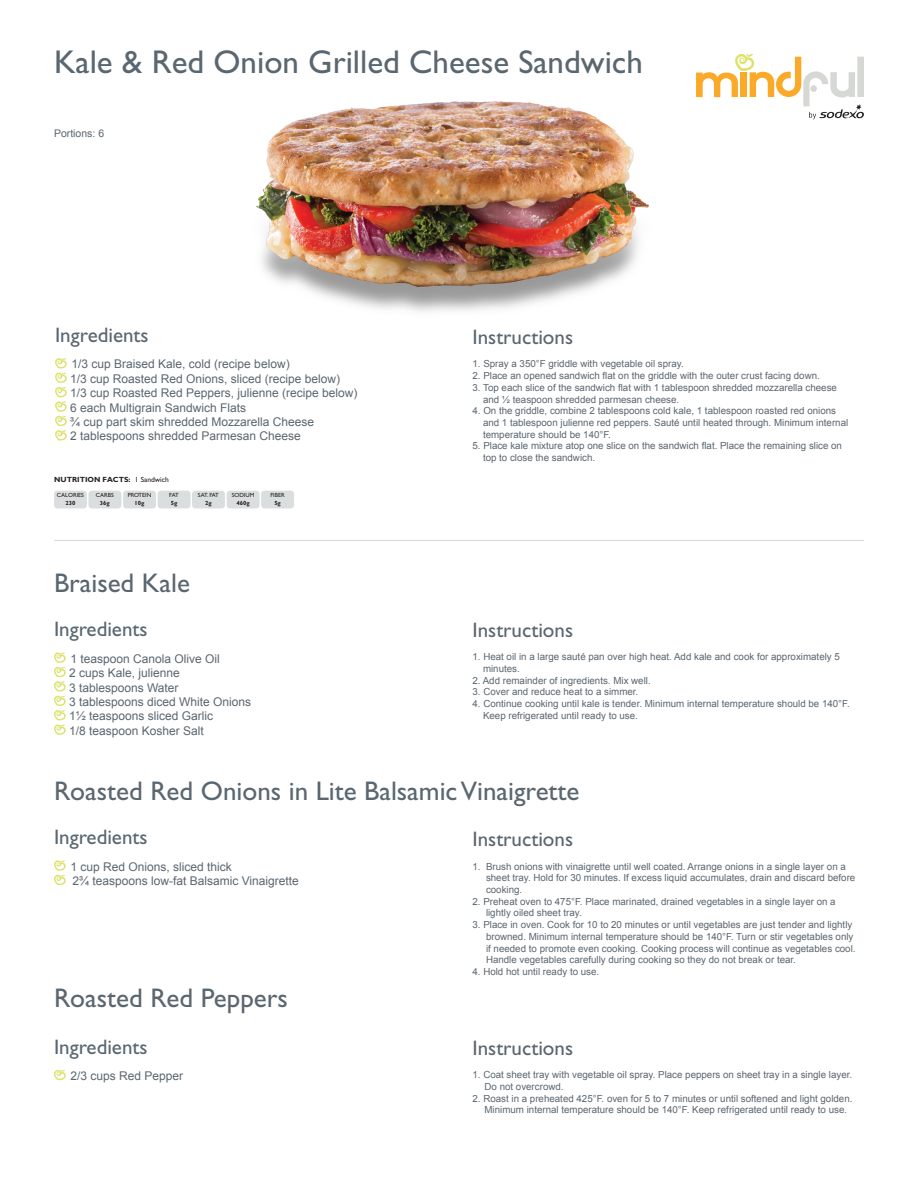
<style>
.page{position:relative;width:918px;height:1188px;background:#fff}
.page>*{position:absolute;margin:0;border:0;box-sizing:border-box;transform-origin:0 0}
.t1{font:33px "Gill Sans";color:#5a6670}
.t2{font:27px "Gill Sans";color:#5a6670}
.t3{font:21px "Gill Sans";color:#5a6670}
.t4{font:12px "Arial";color:#5a6670}
.t5{font:10.5px "Arial";color:#5a6670}
.t6{font:9.75px/11.7px "Arial";color:#5a6670}
.t7{font:700 7.5px "Gill Sans";color:#231f20}
.t8{font:6px "Gill Sans";color:#231f20}
.t9{font:700 6px "Gill Sans";color:#231f20}
.s1{font-weight:400}
</style>
<div class="page">
<img style="left:256px;top:101px;width:393px;height:211px">
<svg style="left:55px;top:358px;width:12px;height:83px"></svg>
<svg style="left:54px;top:652px;width:12px;height:83px"></svg>
<svg style="left:696px;top:54px;width:168px;height:65px"></svg>
<hr style="left:54px;top:540px;width:810px;height:1px;background:#d6d8d4">
<div style="left:54px;top:491px;width:33px;height:17px;background:#dbdede;border-radius:3px"></div>
<div style="left:88px;top:491px;width:33px;height:17px;background:#dbdede;border-radius:3px"></div>
<div style="left:123px;top:491px;width:33px;height:17px;background:#dbdede;border-radius:3px"></div>
<div style="left:158px;top:491px;width:33px;height:17px;background:#dbdede;border-radius:3px"></div>
<div style="left:192px;top:491px;width:33px;height:17px;background:#dbdede;border-radius:3px"></div>
<div style="left:227px;top:491px;width:33px;height:17px;background:#dbdede;border-radius:3px"></div>
<div style="left:261px;top:491px;width:33px;height:17px;background:#dbdede;border-radius:3px"></div>
<svg style="left:54px;top:860px;width:12px;height:25px"></svg>
<svg style="left:54px;top:1070px;width:12px;height:10px"></svg>
<p class="t1" style="left:54px;top:43px;width:590px">Kale &amp; Red Onion Grilled Cheese Sandwich</p>
<p class="t5" style="left:54px;top:126px;width:52px">Portions: 6</p>
<p class="t3" style="left:55px;top:323px;width:95px">Ingredients</p>
<p class="t4" style="left:72px;top:356px;width:220px">1/3 cup Braised Kale, cold (recipe below)</p>
<p class="t4" style="left:70px;top:371px;width:272px">1/3 cup Roasted Red Onions, sliced (recipe below)</p>
<p class="t4" style="left:70px;top:385px;width:289px">1/3 cup Roasted Red Peppers, julienne (recipe below)</p>
<p class="t4" style="left:70px;top:400px;width:178px">6 each Multigrain Sandwich Flats</p>
<p class="t4" style="left:70px;top:414px;width:246px">¾ cup part skim shredded Mozzarella Cheese</p>
<p class="t4" style="left:70px;top:428px;width:232px">2 tablespoons shredded Parmesan Cheese</p>
<p class="t7" style="left:54px;top:475px;width:116px">NUTRITION FACTS: <span class="s1">1 Sandwich</span></p>
<p class="t8" style="left:57px;top:492px;width:29px">CALORIES</p>
<p class="t9" style="left:65px;top:499px;width:11px">230</p>
<p class="t8" style="left:96px;top:492px;width:20px">CARBS</p>
<p class="t9" style="left:100px;top:499px;width:11px">36g</p>
<p class="t8" style="left:128px;top:492px;width:25px">PROTEIN</p>
<p class="t9" style="left:135px;top:499px;width:11px">10g</p>
<p class="t8" style="left:169px;top:492px;width:11px">FAT</p>
<p class="t9" style="left:171px;top:499px;width:8px">5g</p>
<p class="t8" style="left:198px;top:492px;width:22px">SAT. FAT</p>
<p class="t9" style="left:205px;top:499px;width:8px">2g</p>
<p class="t8" style="left:232px;top:492px;width:24px">SODIUM</p>
<p class="t9" style="left:237px;top:499px;width:15px">460g</p>
<p class="t8" style="left:270px;top:492px;width:16px">FIBER</p>
<p class="t9" style="left:274px;top:499px;width:8px">5g</p>
<p class="t2" style="left:54px;top:567px;width:138px">Braised Kale</p>
<p class="t3" style="left:54px;top:617px;width:95px">Ingredients</p>
<p class="t4" style="left:70px;top:651px;width:151px">1 teaspoon Canola Olive Oil</p>
<p class="t4" style="left:69px;top:665px;width:112px">2 cups Kale, julienne</p>
<p class="t4" style="left:69px;top:680px;width:111px">3 tablespoons Water</p>
<p class="t4" style="left:69px;top:694px;width:184px">3 tablespoons diced White Onions</p>
<p class="t4" style="left:69px;top:708px;width:146px">1½ teaspoons sliced Garlic</p>
<p class="t4" style="left:69px;top:723px;width:136px">1/8 teaspoon Kosher Salt</p>
<p class="t3" style="left:472px;top:325px;width:102px">Instructions</p>
<p class="t6" style="left:472px;top:358px;width:213px">1. Spray a 350°F griddle with vegetable oil spray.</p>
<p class="t6" style="left:472px;top:370px;width:349px">2. Place an opened sandwich flat on the griddle with the outer crust facing down.</p>
<p class="t6" style="left:483px;top:382px;width:356px;text-indent:-11px">3. Top each slice of the sandwich flat with 1 tablespoon shredded mozzarella cheese and ½ teaspoon shredded parmesan cheese.</p>
<p class="t6" style="left:483px;top:405px;width:367px;text-indent:-11px">4. On the griddle, combine 2 tablespoons cold kale, 1 tablespoon roasted red onions and 1 tablespoon julienne red peppers. Sauté until heated through. Minimum internal temperature should be 140°F.</p>
<p class="t6" style="left:483px;top:440px;width:361px;text-indent:-11px">5. Place kale mixture atop one slice on the sandwich flat. Place the remaining slice on top to close the sandwich.</p>
<p class="t3" style="left:472px;top:618px;width:102px">Instructions</p>
<p class="t6" style="left:483px;top:651px;width:358px;text-indent:-11px">1. Heat oil in a large sauté pan over high heat. Add kale and cook for approximately 5 minutes.</p>
<p class="t6" style="left:472px;top:674px;width:180px">2. Add remainder of ingredients. Mix well.</p>
<p class="t6" style="left:472px;top:686px;width:167px">3. Cover and reduce heat to a simmer.</p>
<p class="t6" style="left:483px;top:698px;width:368px;text-indent:-11px">4. Continue cooking until kale is tender. Minimum internal temperature should be 140°F.<br>Keep refrigerated until ready to use.</p>
<p class="t2" style="left:54px;top:775px;width:527px">Roasted Red Onions in Lite Balsamic Vinaigrette</p>
<p class="t3" style="left:54px;top:825px;width:95px">Ingredients</p>
<p class="t4" style="left:70px;top:859px;width:163px">1 cup Red Onions, sliced thick</p>
<p class="t4" style="left:72px;top:873px;width:228px">2¾ teaspoons low-fat Balsamic Vinaigrette</p>
<p class="t2" style="left:54px;top:983px;width:235px">Roasted Red Peppers</p>
<p class="t3" style="left:54px;top:1034px;width:95px">Ingredients</p>
<p class="t4" style="left:70px;top:1068px;width:114px">2/3 cups Red Pepper</p>
<p class="t3" style="left:472px;top:827px;width:102px">Instructions</p>
<p class="t6" style="left:486px;top:861px;width:371px;text-indent:-14px">1. Brush onions with vinaigrette until well coated. Arrange onions in a single layer on a sheet tray. Hold for 30 minutes. If excess liquid accumulates, drain and discard before cooking.</p>
<p class="t6" style="left:486px;top:896px;width:351px;text-indent:-14px">2. Preheat oven to 475°F. Place marinated, drained vegetables in a single layer on a lightly oiled sheet tray.</p>
<p class="t6" style="left:486px;top:919px;width:371px;text-indent:-14px">3. Place in oven. Cook for 10 to 20 minutes or until vegetables are just tender and lightly browned. Minimum internal temperature should be 140°F. Turn or stir vegetables only if needed to promote even cooking. Cooking process will continue as vegetables cool.<br>Handle vegetables carefully during cooking so they do not break or tear.</p>
<p class="t6" style="left:472px;top:966px;width:128px">4. Hold hot until ready to use.</p>
<p class="t3" style="left:472px;top:1036px;width:102px">Instructions</p>
<p class="t6" style="left:485px;top:1069px;width:369px;text-indent:-12px">1. Coat sheet tray with vegetable oil spray. Place peppers on sheet tray in a single layer.<br>Do not overcrowd.</p>
<p class="t6" style="left:485px;top:1092px;width:370px;text-indent:-12px">2. Roast in a preheated 425°F. oven for 5 to 7 minutes or until softened and light golden.<br>Minimum internal temperature should be 140°F. Keep refrigerated until ready to use.</p>
</div>
